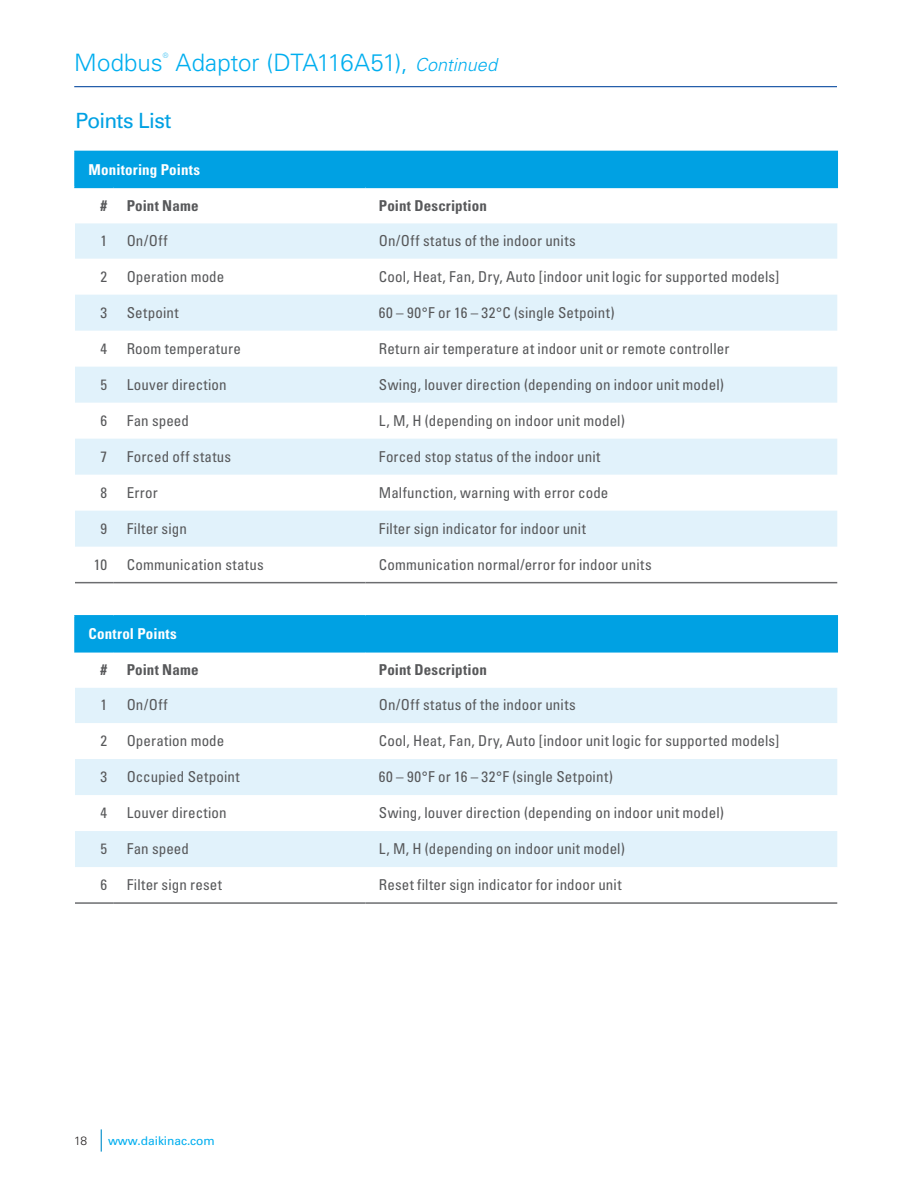
<style>
.page{position:relative;width:918px;height:1188px;background:#fff}
.page>*{position:absolute;margin:0;border:0;box-sizing:border-box;transform-origin:0 0}
.t1{font:300 24px "Univers LT Pro 45";color:#00aeef}
.t2{font:21px "Univers LT Pro 55 Roman";letter-spacing:-.035em;color:#00a1e3}
.t3{font:condensed 15px "Univers LT Pro";letter-spacing:.01em;color:#57585a}
.t4{font:700 condensed 15px "Univers LT Pro";letter-spacing:.01em;color:#57585a}
.t5{font:700 condensed 15px "Univers LT Pro";letter-spacing:.01em;color:#fff}
.t6{font:12px "Univers LT Pro 55 Roman";letter-spacing:-.005em;color:#00aeef}
.t7{font:300 12px "Univers LT Pro 45";color:#231f20}
.s1{font-style:italic;font-size:18px}
</style>
<div class="page">
<svg style="left:101px;top:1129px;width:1px;height:23px"></svg>
<hr style="left:74px;top:86px;width:763px;height:1px;background:#0d4da1">
<div style="left:75px;top:151px;width:762px;height:36px;background:#00a1e3"></div>
<svg style="left:75px;top:223px;width:762px;height:324px;fill:#e1f2fb"></svg>
<hr style="left:74px;top:151px;width:39px;height:1px;background:#00a1e3">
<hr style="left:74px;top:152px;width:2px;height:35px;background:#00a1e3">
<hr style="left:365px;top:151px;width:473px;height:1px;background:#00a1e3">
<hr style="left:837px;top:152px;width:1px;height:35px;background:#00a1e3">
<hr style="left:74px;top:187px;width:39px;height:1px;background:#00a1e3">
<hr style="left:113px;top:187px;width:252px;height:1px;background:#00a1e3">
<hr style="left:365px;top:187px;width:473px;height:1px;background:#00a1e3">
<hr style="left:75px;top:582px;width:38px;height:1px;background:#6c6d70">
<hr style="left:113px;top:582px;width:252px;height:1px;background:#6c6d70">
<hr style="left:365px;top:582px;width:472px;height:1px;background:#6c6d70">
<div style="left:75px;top:616px;width:762px;height:36px;background:#00a1e3"></div>
<svg style="left:75px;top:688px;width:762px;height:179px;fill:#e1f2fb"></svg>
<hr style="left:74px;top:615px;width:39px;height:2px;background:#00a1e3">
<hr style="left:74px;top:617px;width:2px;height:34px;background:#00a1e3">
<hr style="left:113px;top:615px;width:252px;height:2px;background:#00a1e3">
<hr style="left:365px;top:615px;width:473px;height:2px;background:#00a1e3">
<hr style="left:837px;top:617px;width:1px;height:34px;background:#00a1e3">
<hr style="left:74px;top:651px;width:39px;height:2px;background:#00a1e3">
<hr style="left:113px;top:651px;width:252px;height:2px;background:#00a1e3">
<hr style="left:365px;top:651px;width:473px;height:2px;background:#00a1e3">
<hr style="left:75px;top:902px;width:38px;height:2px;background:#6c6d70">
<hr style="left:113px;top:902px;width:252px;height:2px;background:#6c6d70">
<hr style="left:365px;top:902px;width:472px;height:2px;background:#6c6d70">
<h1 class="t1" style="left:74px;top:47px;width:424px">Modbus<sup>®</sup> Adaptor (DTA116A51), <span class="s1">Continued</span></h1>
<h2 class="t2" style="left:76px;top:106px;width:97px">Points List</h2>
<p class="t5" style="left:88px;top:160px;width:113px">Monitoring Points</p>
<p class="t4" style="left:101px;top:196px;width:8px">#</p>
<p class="t4" style="left:127px;top:196px;width:73px">Point Name</p>
<p class="t4" style="left:379px;top:196px;width:110px">Point Description</p>
<p class="t3" style="left:101px;top:231px;width:8px">1</p>
<p class="t3" style="left:127px;top:231px;width:42px">On/Off</p>
<p class="t3" style="left:379px;top:231px;width:198px">On/Off status of the indoor units</p>
<p class="t3" style="left:101px;top:267px;width:8px">2</p>
<p class="t3" style="left:127px;top:267px;width:99px">Operation mode</p>
<p class="t3" style="left:379px;top:267px;width:402px">Cool, Heat, Fan, Dry, Auto [indoor unit logic for supported models]</p>
<p class="t3" style="left:101px;top:303px;width:8px">3</p>
<p class="t3" style="left:127px;top:303px;width:53px">Setpoint</p>
<p class="t3" style="left:379px;top:303px;width:237px">60 – 90°F or 16 – 32°C (single Setpoint)</p>
<p class="t3" style="left:101px;top:339px;width:8px">4</p>
<p class="t3" style="left:127px;top:339px;width:116px">Room temperature</p>
<p class="t3" style="left:379px;top:339px;width:352px">Return air temperature at indoor unit or remote controller</p>
<p class="t3" style="left:101px;top:375px;width:8px">5</p>
<p class="t3" style="left:127px;top:375px;width:102px">Louver direction</p>
<p class="t3" style="left:379px;top:375px;width:347px">Swing, louver direction (depending on indoor unit model)</p>
<p class="t3" style="left:101px;top:411px;width:8px">6</p>
<p class="t3" style="left:127px;top:411px;width:64px">Fan speed</p>
<p class="t3" style="left:379px;top:411px;width:247px">L, M, H (depending on indoor unit model)</p>
<p class="t3" style="left:101px;top:447px;width:8px">7</p>
<p class="t3" style="left:127px;top:447px;width:106px">Forced off status</p>
<p class="t3" style="left:379px;top:447px;width:223px">Forced stop status of the indoor unit</p>
<p class="t3" style="left:101px;top:483px;width:8px">8</p>
<p class="t3" style="left:127px;top:483px;width:32px">Error</p>
<p class="t3" style="left:379px;top:483px;width:231px">Malfunction, warning with error code</p>
<p class="t3" style="left:101px;top:519px;width:8px">9</p>
<p class="t3" style="left:127px;top:519px;width:62px">Filter sign</p>
<p class="t3" style="left:379px;top:519px;width:209px">Filter sign indicator for indoor unit</p>
<p class="t3" style="left:94px;top:555px;width:15px">10</p>
<p class="t3" style="left:127px;top:555px;width:139px">Communication status</p>
<p class="t3" style="left:379px;top:555px;width:274px">Communication normal/error for indoor units</p>
<p class="t5" style="left:88px;top:625px;width:90px">Control Points</p>
<p class="t4" style="left:101px;top:661px;width:8px">#</p>
<p class="t4" style="left:127px;top:661px;width:73px">Point Name</p>
<p class="t4" style="left:379px;top:661px;width:110px">Point Description</p>
<p class="t3" style="left:101px;top:696px;width:8px">1</p>
<p class="t3" style="left:127px;top:696px;width:42px">On/Off</p>
<p class="t3" style="left:379px;top:696px;width:198px">On/Off status of the indoor units</p>
<p class="t3" style="left:101px;top:732px;width:8px">2</p>
<p class="t3" style="left:127px;top:732px;width:99px">Operation mode</p>
<p class="t3" style="left:379px;top:732px;width:402px">Cool, Heat, Fan, Dry, Auto [indoor unit logic for supported models]</p>
<p class="t3" style="left:101px;top:768px;width:8px">3</p>
<p class="t3" style="left:127px;top:768px;width:114px">Occupied Setpoint</p>
<p class="t3" style="left:379px;top:768px;width:235px">60 – 90°F or 16 – 32°F (single Setpoint)</p>
<p class="t3" style="left:101px;top:804px;width:8px">4</p>
<p class="t3" style="left:127px;top:804px;width:102px">Louver direction</p>
<p class="t3" style="left:379px;top:804px;width:347px">Swing, louver direction (depending on indoor unit model)</p>
<p class="t3" style="left:101px;top:840px;width:8px">5</p>
<p class="t3" style="left:127px;top:840px;width:64px">Fan speed</p>
<p class="t3" style="left:379px;top:840px;width:247px">L, M, H (depending on indoor unit model)</p>
<p class="t3" style="left:101px;top:876px;width:8px">6</p>
<p class="t3" style="left:127px;top:876px;width:97px">Filter sign reset</p>
<p class="t3" style="left:379px;top:876px;width:244px">Reset filter sign indicator for indoor unit</p>
<p class="t7" style="left:74px;top:1133px;width:14px">18</p>
<p class="t6" style="left:108px;top:1132px;width:108px">www.daikinac.com</p>
</div>
